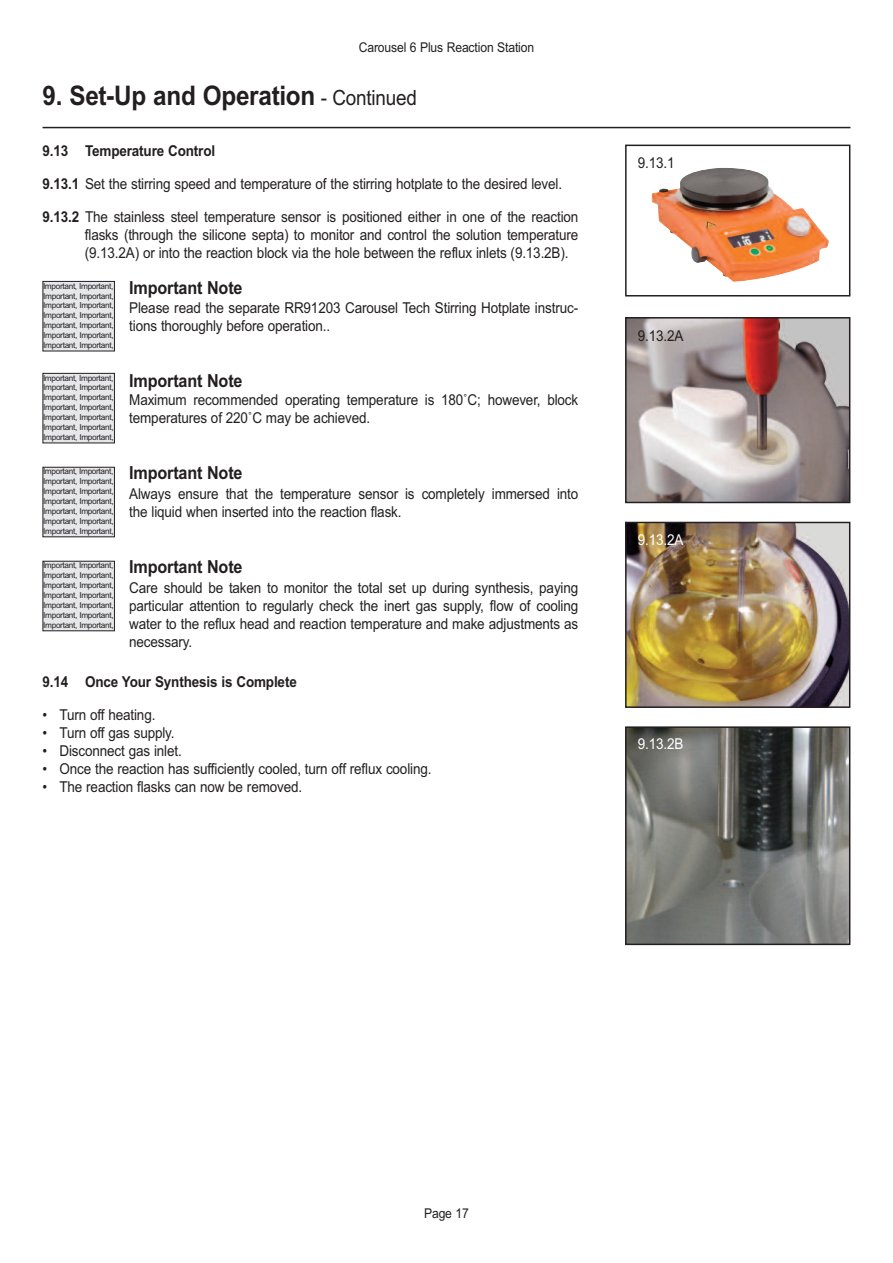
<style>
.page{position:relative;width:893px;height:1263px;background:#fff}
.page>*{position:absolute;margin:0;border:0;box-sizing:border-box;transform-origin:0 0}
.t1{font:700 27px "Arial";letter-spacing:-.01em;color:#231f20;scale:.9 1}
.t2{font:700 18px "Arial";letter-spacing:-.01em;color:#231f20;scale:.9 1}
.t3{font:15px/18px "Arial";letter-spacing:-.01em;color:#231f20;scale:.9 1}
.t4{font:700 15px "Arial";letter-spacing:-.01em;color:#231f20;scale:.9 1}
.t5{font:15px "Arial";letter-spacing:-.01em;color:#fff;scale:.9 1}
.t6{font:13.5px "Arial";letter-spacing:-.01em;color:#231f20;scale:.9 1}
.t7{font:8.25px/9.9px "Arial";letter-spacing:-.04em;color:#231f20;text-align:justify}
.s1{font-weight:400;font-size:21px}
.s2{font-weight:700}
</style>
<div class="page">
<img style="left:628px;top:729px;width:219px;height:213px">
<div style="left:625px;top:726px;width:225px;height:219px;border:2px solid #231f20"></div>
<div style="left:43px;top:281px;width:71px;height:70px;background:#e6e7e9"></div>
<div style="left:43px;top:281px;width:72px;height:70px;border:1px solid #231f20"></div>
<div style="left:43px;top:373px;width:71px;height:70px;background:#e6e7e9"></div>
<div style="left:43px;top:373px;width:72px;height:70px;border:1px solid #231f20"></div>
<img style="left:651px;top:168px;width:178px;height:114px">
<div style="left:625px;top:145px;width:225px;height:151px;border:2px solid #231f20"></div>
<hr style="left:43px;top:127px;width:807px;height:1px;background:#231f20">
<div style="left:43px;top:467px;width:71px;height:70px;background:#e6e7e9"></div>
<div style="left:43px;top:467px;width:72px;height:70px;border:1px solid #231f20"></div>
<div style="left:43px;top:561px;width:71px;height:70px;background:#e6e7e9"></div>
<div style="left:43px;top:561px;width:72px;height:70px;border:1px solid #231f20"></div>
<img style="left:628px;top:320px;width:219px;height:180px">
<div style="left:625px;top:317px;width:225px;height:186px;border:2px solid #231f20"></div>
<img style="left:628px;top:525px;width:219px;height:180px">
<div style="left:625px;top:522px;width:225px;height:186px;border:2px solid #231f20"></div>
<p class="t6" style="left:359px;top:40px;width:196px">Carousel 6 Plus Reaction Station</p>
<h1 class="t1" style="left:43px;top:80px;width:417px">9. Set-Up and Operation <span class="s1">- Continued</span></h1>
<p class="t4" style="left:43px;top:142px;width:193px">9.13 Temperature Control</p>
<p class="t3" style="left:43px;top:174px;width:579px"><span class="s2">9.13.1</span> Set the stirring speed and temperature of the stirring hotplate to the desired level.</p>
<p class="t3" style="left:85px;top:207px;width:550px;text-align:justify;text-indent:-42px"><span class="s2">9.13.2</span> The stainless steel temperature sensor is positioned either in one of the reaction flasks (through the silicone septa) to monitor and control the solution temperature (9.13.2A) or into the reaction block via the hole between the reflux inlets (9.13.2B).</p>
<p class="t7" style="left:43px;top:281px;width:72px">Important, Important, Important, Important, Important, Important, Important, Important, Important, Important, Important, Important, Important, Important,</p>
<p class="t7" style="left:43px;top:373px;width:72px">Important, Important, Important, Important, Important, Important, Important, Important, Important, Important, Important, Important, Important, Important,</p>
<p class="t7" style="left:43px;top:467px;width:72px">Important, Important, Important, Important, Important, Important, Important, Important, Important, Important, Important, Important, Important, Important,</p>
<p class="t7" style="left:43px;top:561px;width:72px">Important, Important, Important, Important, Important, Important, Important, Important, Important, Important, Important, Important, Important, Important,</p>
<p class="t2" style="left:129px;top:277px;width:127px">Important Note</p>
<p class="t3" style="left:129px;top:299px;width:500px">Please read the separate RR91203 Carousel Tech Stirring Hotplate instruc&shy;tions thoroughly before operation..</p>
<p class="t2" style="left:129px;top:370px;width:127px">Important Note</p>
<p class="t3" style="left:129px;top:390px;width:500px">Maximum recommended operating temperature is 180˚C; however, block temperatures of 220˚C may be achieved.</p>
<p class="t2" style="left:129px;top:463px;width:127px">Important Note</p>
<p class="t3" style="left:129px;top:485px;width:500px">Always ensure that the temperature sensor is completely immersed into the liquid when inserted into the reaction flask.</p>
<p class="t2" style="left:129px;top:557px;width:127px">Important Note</p>
<p class="t3" style="left:129px;top:579px;width:500px;text-align:justify">Care should be taken to monitor the total set up during synthesis, paying particular attention to regularly check the inert gas supply, flow of cooling water to the reflux head and reaction temperature and make adjustments as necessary.</p>
<p class="t4" style="left:43px;top:672px;width:284px">9.14 Once Your Synthesis is Complete</p>
<p class="t3" style="left:43px;top:705px;width:127px">• Turn off heating.</p>
<p class="t3" style="left:43px;top:723px;width:148px">• Turn off gas supply.</p>
<p class="t3" style="left:43px;top:741px;width:156px">• Disconnect gas inlet.</p>
<p class="t3" style="left:43px;top:759px;width:434px">• Once the reaction has sufficiently cooled, turn off reflux cooling.</p>
<p class="t3" style="left:43px;top:777px;width:290px">• The reaction flasks can now be removed.</p>
<p class="t3" style="left:638px;top:153px;width:42px">9.13.1</p>
<p class="t3" style="left:638px;top:327px;width:52px">9.13.2A</p>
<p class="t5" style="left:638px;top:531px;width:52px">9.13.2A</p>
<p class="t5" style="left:638px;top:735px;width:52px">9.13.2B</p>
<p class="t6" style="left:424px;top:1205px;width:51px">Page 17</p>
</div>
